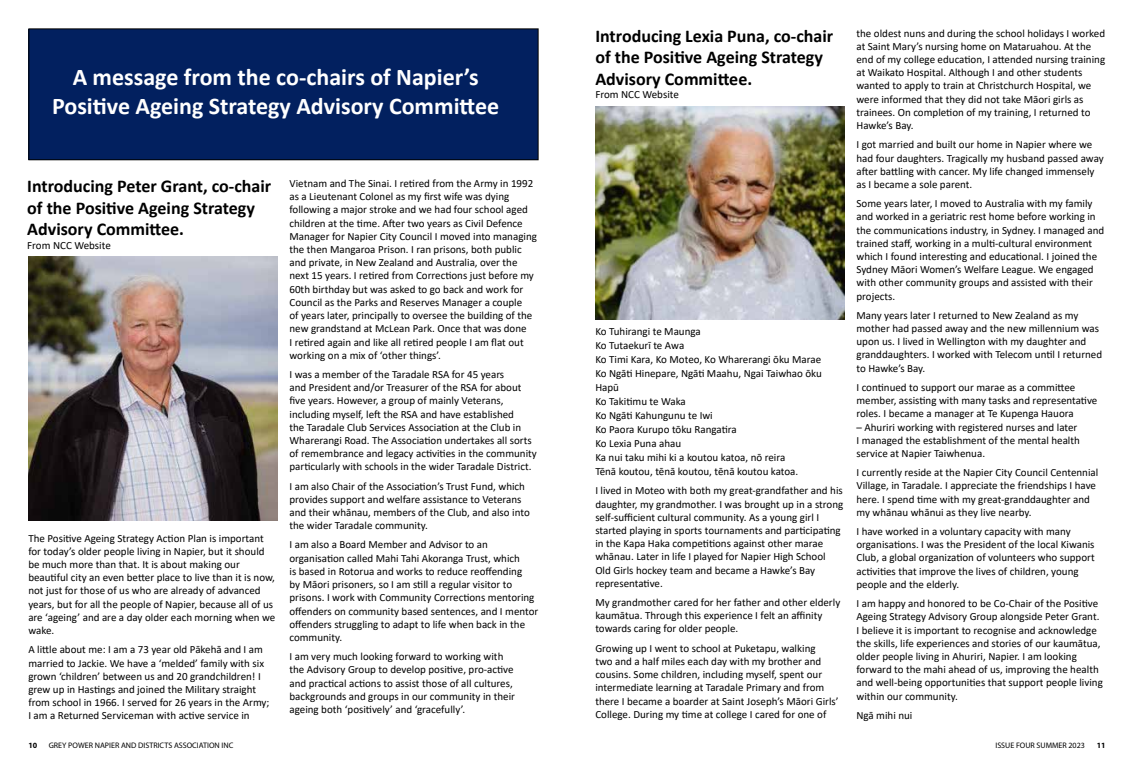
<style>
.page{position:relative;width:1134px;height:766px;background:#fff}
.page>*{position:absolute;margin:0;border:0;box-sizing:border-box;transform-origin:0 0}
.t1{font:700 24px/28.8px "Calibri";color:#fff;text-align:center}
.t2{font:700 18px/21.6px "Calibri";color:#000}
.t3{font:11px/13.2px "Calibri";color:#000}
.t4{font:8px "Myriad Pro";color:#000}
.t5{font:700 8px "Myriad Pro";color:#000}
</style>
<div class="page">
<div style="left:29px;top:29px;width:509px;height:131px;background:#02205f"></div>
<div style="left:28px;top:28px;width:511px;height:132px;border:1px solid #000"></div>
<img style="left:595px;top:106px;width:250px;height:213px">
<img style="left:28px;top:257px;width:250px;height:263px">
<h1 class="t1" style="left:52px;top:63px;width:449px">A message from the co-chairs of Napier’s<br>Positive Ageing Strategy Advisory Committee</h1>
<h2 class="t2" style="left:27px;top:175px;width:246px">Introducing Peter Grant, co-chair of the Positive Ageing Strategy<br>Advisory Committee.</h2>
<p class="t3" style="left:27px;top:238px;width:85px">From NCC Website</p>
<p class="t3" style="left:28px;top:531px;width:249px">The Positive Ageing Strategy Action Plan is important for today’s older people living in Napier, but it should be much more than that. It is about making our beautiful city an even better place to live than it is now, not just for those of us who are already of advanced years, but for all the people of Napier, because all of us are ‘ageing’ and are a day older each morning when we wake.</p>
<p class="t3" style="left:28px;top:642px;width:243px">A little about me: I am a 73 year old Pākehā and I am married to Jackie. We have a ‘melded’ family with six grown ‘children’ between us and 20 grandchildren! I grew up in Hastings and joined the Military straight from school in 1966. I served for 26 years in the Army; I am a Returned Serviceman with active service in</p>
<p class="t3" style="left:289px;top:176px;width:249px">Vietnam and The Sinai. I retired from the Army in 1992 as a Lieutenant Colonel as my first wife was dying following a major stroke and we had four school aged children at the time. After two years as Civil Defence Manager for Napier City Council I moved into managing the then Mangaroa Prison. I ran prisons, both public and private, in New Zealand and Australia, over the next 15 years. I retired from Corrections just before my 60th birthday but was asked to go back and work for Council as the Parks and Reserves Manager a couple<br>of years later, principally to oversee the building of the new grandstand at McLean Park. Once that was done<br>I retired again and like all retired people I am flat out working on a mix of ‘other things’.</p>
<p class="t3" style="left:289px;top:367px;width:249px">I was a member of the Taradale RSA for 45 years<br>and President and/or Treasurer of the RSA for about five years. However, a group of mainly Veterans, including myself, left the RSA and have established<br>the Taradale Club Services Association at the Club in Wharerangi Road. The Association undertakes all sorts of remembrance and legacy activities in the community particularly with schools in the wider Taradale District.</p>
<p class="t3" style="left:289px;top:479px;width:242px">I am also Chair of the Association’s Trust Fund, which provides support and welfare assistance to Veterans and their whānau, members of the Club, and also into the wider Taradale community.</p>
<p class="t3" style="left:289px;top:537px;width:250px">I am also a Board Member and Advisor to an organisation called Mahi Tahi Akoranga Trust, which<br>is based in Rotorua and works to reduce reoffending<br>by Māori prisoners, so I am still a regular visitor to prisons. I work with Community Corrections mentoring offenders on community based sentences, and I mentor offenders struggling to adapt to life when back in the community.</p>
<p class="t3" style="left:289px;top:649px;width:227px">I am very much looking forward to working with the Advisory Group to develop positive, pro-active and practical actions to assist those of all cultures, backgrounds and groups in our community in their ageing both ‘positively’ and ‘gracefully’.</p>
<h2 class="t2" style="left:595px;top:25px;width:239px">Introducing Lexia Puna, co-chair of the Positive Ageing Strategy<br>Advisory Committee.</h2>
<p class="t3" style="left:595px;top:88px;width:85px">From NCC Website</p>
<p class="t3" style="left:595px;top:324px;width:228px;line-height:14px">Ko Tuhirangi te Maunga<br>Ko Tutaekurī te Awa<br>Ko Timi Kara, Ko Moteo, Ko Wharerangi ōku Marae<br>Ko Ngāti Hinepare, Ngāti Maahu, Ngai Taiwhao ōku<br>Hapū<br>Ko Takitimu te Waka<br>Ko Ngāti Kahungunu te Iwi<br>Ko Paora Kurupo tōku Rangatira<br>Ko Lexia Puna ahau<br>Ka nui taku mihi ki a koutou katoa, nō reira<br>Tēnā koutou, tēnā koutou, tēnā koutou katoa.</p>
<p class="t3" style="left:595px;top:483px;width:249px">I lived in Moteo with both my great-grandfather and his daughter, my grandmother. I was brought up in a strong self-sufficient cultural community. As a young girl I started playing in sports tournaments and participating in the Kapa Haka competitions against other marae whānau. Later in life I played for Napier High School Old Girls hockey team and became a Hawke’s Bay representative.</p>
<p class="t3" style="left:595px;top:595px;width:246px">My grandmother cared for her father and other elderly kaumātua. Through this experience I felt an affinity towards caring for older people.</p>
<p class="t3" style="left:595px;top:641px;width:245px">Growing up I went to school at Puketapu, walking<br>two and a half miles each day with my brother and cousins. Some children, including myself, spent our intermediate learning at Taradale Primary and from there I became a boarder at Saint Joseph’s Māori Girls’ College. During my time at college I cared for one of</p>
<p class="t3" style="left:856px;top:26px;width:250px">the oldest nuns and during the school holidays I worked at Saint Mary’s nursing home on Mataruahou. At the end of my college education, I attended nursing training at Waikato Hospital. Although I and other students wanted to apply to train at Christchurch Hospital, we were informed that they did not take Māori girls as trainees. On completion of my training, I returned to Hawke’s Bay.</p>
<p class="t3" style="left:856px;top:138px;width:249px">I got married and built our home in Napier where we had four daughters. Tragically my husband passed away after battling with cancer. My life changed immensely as I became a sole parent.</p>
<p class="t3" style="left:856px;top:196px;width:249px">Some years later, I moved to Australia with my family and worked in a geriatric rest home before working in the communications industry, in Sydney. I managed and trained staff, working in a multi-cultural environment which I found interesting and educational. I joined the Sydney Māori Women’s Welfare League. We engaged with other community groups and assisted with their projects.</p>
<p class="t3" style="left:856px;top:308px;width:247px">Many years later I returned to New Zealand as my mother had passed away and the new millennium was upon us. I lived in Wellington with my daughter and granddaughters. I worked with Telecom until I returned to Hawke’s Bay.</p>
<p class="t3" style="left:856px;top:380px;width:242px">I continued to support our marae as a committee member, assisting with many tasks and representative roles. I became a manager at Te Kupenga Hauora</p>
<p class="t3" style="left:856px;top:420px;width:225px">– Ahuriri working with registered nurses and later<br>I managed the establishment of the mental health service at Napier Taiwhenua.</p>
<p class="t3" style="left:856px;top:465px;width:243px">I currently reside at the Napier City Council Centennial Village, in Taradale. I appreciate the friendships I have here. I spend time with my great-granddaughter and my whānau whānui as they live nearby.</p>
<p class="t3" style="left:856px;top:524px;width:240px">I have worked in a voluntary capacity with many organisations. I was the President of the local Kiwanis Club, a global organization of volunteers who support activities that improve the lives of children, young people and the elderly.</p>
<p class="t3" style="left:856px;top:596px;width:248px">I am happy and honored to be Co-Chair of the Positive Ageing Strategy Advisory Group alongside Peter Grant.<br>I believe it is important to recognise and acknowledge the skills, life experiences and stories of our kaumātua, older people living in Ahuriri, Napier. I am looking forward to the mahi ahead of us, improving the health and well-being opportunities that support people living within our community.</p>
<p class="t3" style="left:856px;top:708px;width:57px">Ngā mihi nui</p>
<p class="t5" style="left:28px;top:739px;width:10px">10</p>
<p class="t4" style="left:49px;top:739px;width:186px">GREY POWER NAPIER AND DISTRICTS ASSOCIATION INC</p>
<p class="t4" style="left:995px;top:739px;width:91px">ISSUE FOUR SUMMER 2023</p>
<p class="t5" style="left:1097px;top:739px;width:10px">11</p>
</div>
